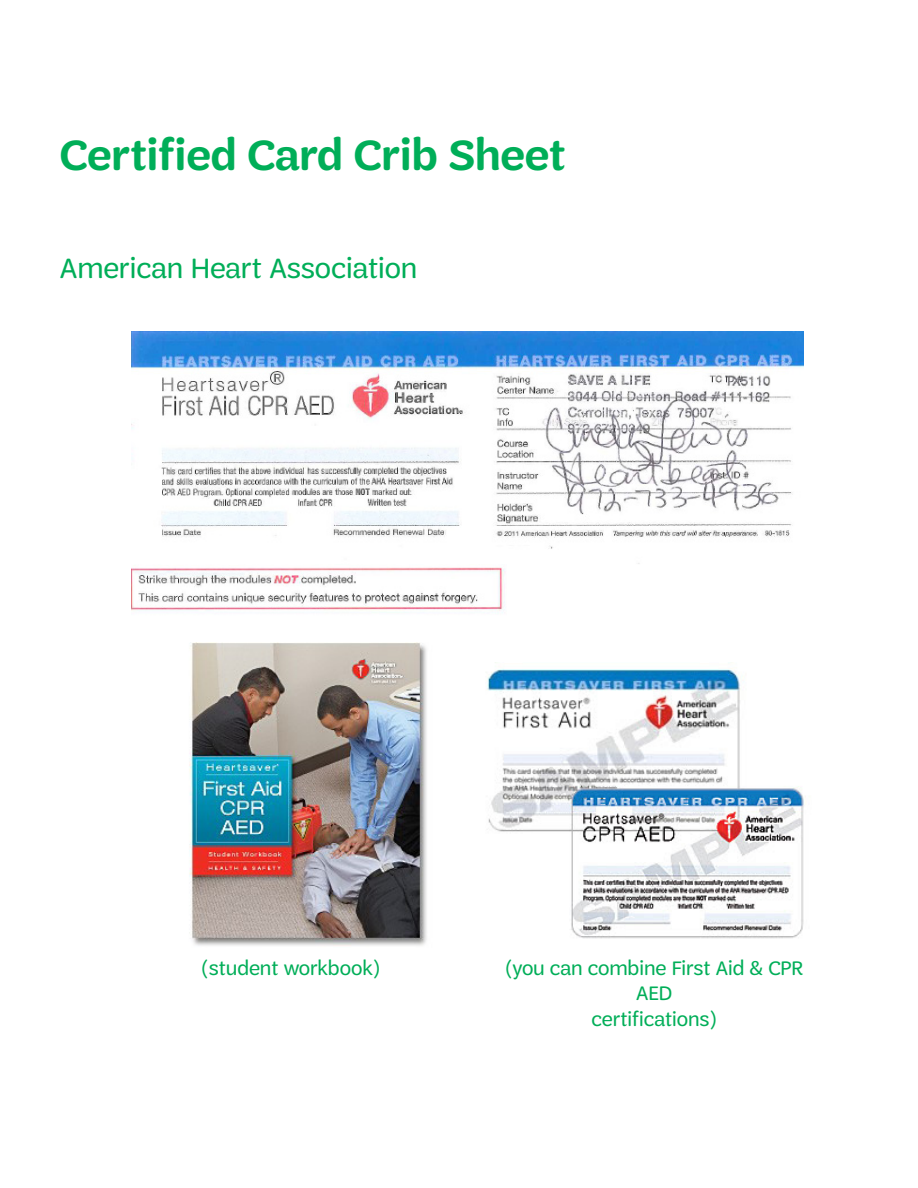
<style>
.page{position:relative;width:918px;height:1188px;background:#fff}
.page>*{position:absolute;margin:0;border:0;box-sizing:border-box;transform-origin:0 0}
.t1{font:600 45px "Trefoil Sans";color:#00ae58}
.t2{font:30px "Trefoil Sans";color:#00ae58}
.t3{font:21px/25.2px "Trefoil Sans";color:#00ae58;text-align:center}
</style>
<div class="page">
<img style="left:131px;top:331px;width:673px;height:282px">
<img style="left:487px;top:669px;width:319px;height:270px">
<img style="left:189px;top:642px;width:238px;height:304px">
<p class="t1" style="left:60px;top:130px;width:507px">Certified Card Crib Sheet</p>
<p class="t2" style="left:60px;top:251px;width:359px">American Heart Association</p>
<p class="t3" style="left:202px;top:956px;width:180px">(student workbook)</p>
<p class="t3" style="left:505px;top:956px;width:299px">(you can combine First Aid &amp; CPR<br>AED</p>
<p class="t3" style="left:592px;top:1006px;width:127px">certifications)</p>
</div>
